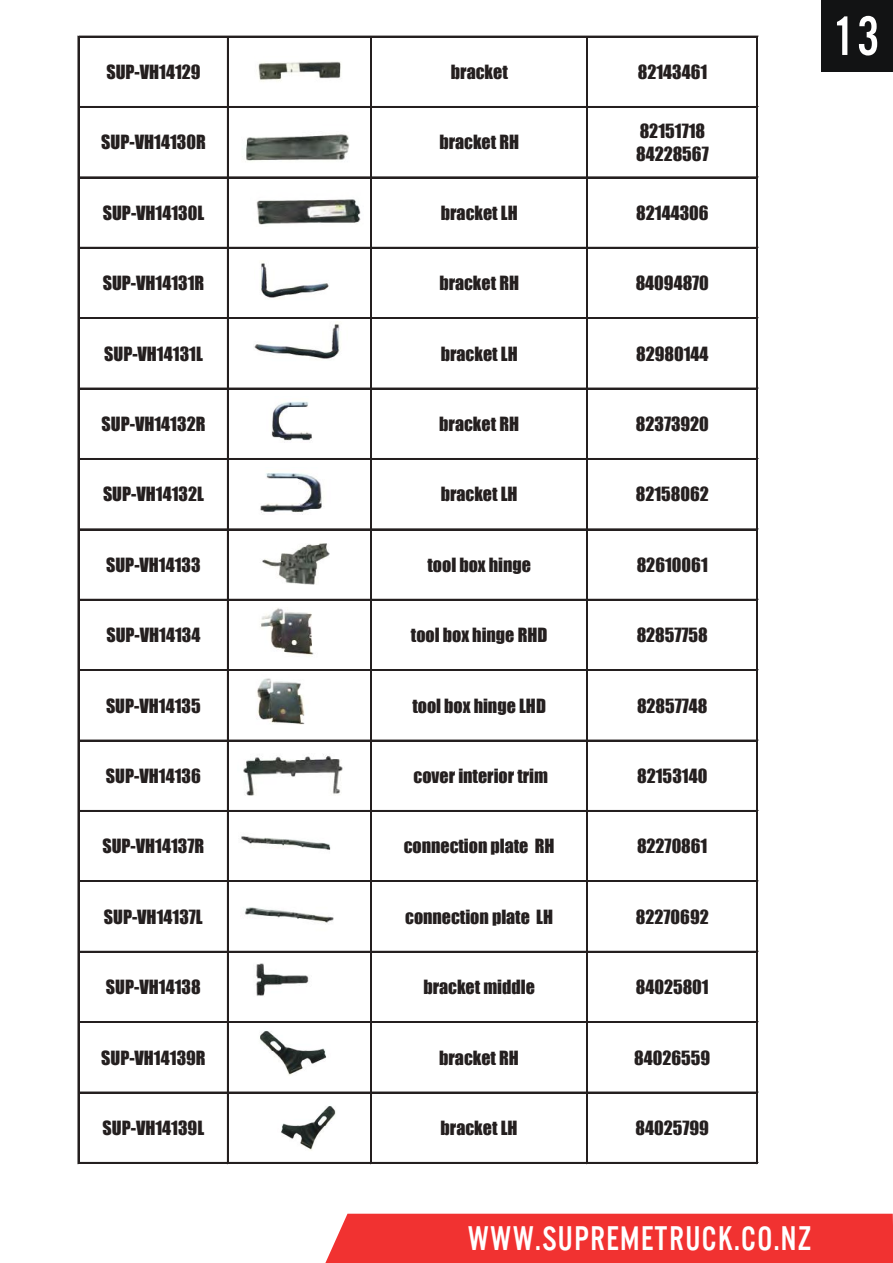
<style>
.page{position:relative;width:893px;height:1263px;background:#fff}
.page>*{position:absolute;margin:0;border:0;box-sizing:border-box;transform-origin:0 0}
.t1{font:57.9px "U.S.101";color:#fff;scale:.94 1}
.t2{font:35.4px "U.S.101";letter-spacing:.045em;color:#fff;scale:.94 1}
.t3{font:18px/23.5px "Impact";color:#241f1f}
</style>
<div class="page">
<div style="left:822px;top:0;width:71px;height:71px;background:#121314"></div>
<div style="left:325px;top:1214px;width:568px;height:49px;background:#f13231"></div>
<hr style="left:78px;top:36px;width:1px;height:1128px;background:#241f1f">
<hr style="left:227px;top:37px;width:2px;height:1127px;background:#241f1f">
<hr style="left:370px;top:37px;width:2px;height:1127px;background:#241f1f">
<hr style="left:586px;top:37px;width:2px;height:1127px;background:#241f1f">
<hr style="left:756px;top:38px;width:1px;height:1126px;background:#241f1f">
<hr style="left:757px;top:37px;width:1px;height:1127px;background:#241f1f">
<hr style="left:79px;top:36px;width:679px;height:1px;background:#241f1f">
<hr style="left:79px;top:106px;width:679px;height:2px;background:#241f1f">
<hr style="left:79px;top:177px;width:679px;height:1px;background:#241f1f">
<hr style="left:79px;top:247px;width:679px;height:2px;background:#241f1f">
<hr style="left:79px;top:317px;width:679px;height:1px;background:#241f1f">
<hr style="left:79px;top:318px;width:679px;height:1px;background:#241f1f">
<hr style="left:79px;top:388px;width:679px;height:1px;background:#241f1f">
<hr style="left:79px;top:458px;width:679px;height:2px;background:#241f1f">
<hr style="left:79px;top:529px;width:679px;height:1px;background:#241f1f">
<hr style="left:79px;top:599px;width:679px;height:2px;background:#241f1f">
<hr style="left:79px;top:669px;width:679px;height:1px;background:#241f1f">
<hr style="left:79px;top:670px;width:679px;height:1px;background:#241f1f">
<hr style="left:79px;top:740px;width:679px;height:1px;background:#241f1f">
<hr style="left:79px;top:810px;width:679px;height:2px;background:#241f1f">
<hr style="left:79px;top:880px;width:679px;height:1px;background:#241f1f">
<hr style="left:79px;top:881px;width:679px;height:1px;background:#241f1f">
<hr style="left:79px;top:951px;width:679px;height:2px;background:#241f1f">
<hr style="left:79px;top:1021px;width:679px;height:2px;background:#241f1f">
<hr style="left:79px;top:1092px;width:679px;height:1px;background:#241f1f">
<hr style="left:79px;top:1162px;width:679px;height:2px;background:#241f1f">
<img style="left:258px;top:61px;width:83px;height:21px">
<img style="left:246px;top:134px;width:104px;height:27px">
<img style="left:256px;top:199px;width:105px;height:26px">
<img style="left:261px;top:263px;width:68px;height:35px">
<img style="left:254px;top:324px;width:87px;height:35px">
<img style="left:271px;top:402px;width:41px;height:41px">
<img style="left:260px;top:473px;width:62px;height:40px">
<img style="left:262px;top:543px;width:68px;height:42px">
<img style="left:261px;top:608px;width:53px;height:48px">
<img style="left:243px;top:754px;width:100px;height:42px">
<img style="left:241px;top:836px;width:90px;height:14px">
<img style="left:244px;top:907px;width:90px;height:16px">
<img style="left:257px;top:678px;width:48px;height:47px">
<img style="left:256px;top:963px;width:53px;height:33px">
<img style="left:260px;top:1031px;width:67px;height:44px">
<img style="left:281px;top:1106px;width:55px;height:45px">
<p class="t3" style="left:106px;top:60px;width:96px">SUP-VH14129</p>
<p class="t3" style="left:451px;top:60px;width:58px">bracket</p>
<p class="t3" style="left:638px;top:60px;width:71px">82143461</p>
<p class="t3" style="left:101px;top:130px;width:106px">SUP-VH14130R</p>
<p class="t3" style="left:439px;top:130px;width:81px">bracket RH</p>
<p class="t3" style="left:636px;top:118px;width:74px">82151718<br>84228567</p>
<p class="t3" style="left:103px;top:201px;width:103px">SUP-VH14130L</p>
<p class="t3" style="left:441px;top:201px;width:78px">bracket LH</p>
<p class="t3" style="left:636px;top:201px;width:74px">82144306</p>
<p class="t3" style="left:103px;top:271px;width:103px">SUP-VH14131R</p>
<p class="t3" style="left:439px;top:271px;width:81px">bracket RH</p>
<p class="t3" style="left:636px;top:271px;width:75px">84094870</p>
<p class="t3" style="left:104px;top:341px;width:100px">SUP-VH14131L</p>
<p class="t3" style="left:441px;top:341px;width:78px">bracket LH</p>
<p class="t3" style="left:636px;top:341px;width:74px">82980144</p>
<p class="t3" style="left:102px;top:412px;width:105px">SUP-VH14132R</p>
<p class="t3" style="left:439px;top:412px;width:81px">bracket RH</p>
<p class="t3" style="left:636px;top:412px;width:75px">82373920</p>
<p class="t3" style="left:103px;top:482px;width:102px">SUP-VH14132L</p>
<p class="t3" style="left:441px;top:482px;width:78px">bracket LH</p>
<p class="t3" style="left:636px;top:482px;width:75px">82158062</p>
<p class="t3" style="left:106px;top:552px;width:96px">SUP-VH14133</p>
<p class="t3" style="left:428px;top:552px;width:105px">tool box hinge</p>
<p class="t3" style="left:637px;top:552px;width:73px">82610061</p>
<p class="t3" style="left:106px;top:623px;width:96px">SUP-VH14134</p>
<p class="t3" style="left:411px;top:623px;width:138px">tool box hinge RHD</p>
<p class="t3" style="left:637px;top:623px;width:73px">82857758</p>
<p class="t3" style="left:106px;top:693px;width:96px">SUP-VH14135</p>
<p class="t3" style="left:412px;top:693px;width:135px">tool box hinge LHD</p>
<p class="t3" style="left:637px;top:693px;width:72px">82857748</p>
<p class="t3" style="left:106px;top:764px;width:96px">SUP-VH14136</p>
<p class="t3" style="left:414px;top:764px;width:136px">cover interior trim</p>
<p class="t3" style="left:637px;top:764px;width:72px">82153140</p>
<p class="t3" style="left:102px;top:834px;width:103px">SUP-VH14137R</p>
<p class="t3" style="left:404px;top:834px;width:152px">connection plate RH</p>
<p class="t3" style="left:637px;top:834px;width:72px">82270861</p>
<p class="t3" style="left:104px;top:904px;width:100px">SUP-VH14137L</p>
<p class="t3" style="left:405px;top:904px;width:149px">connection plate LH</p>
<p class="t3" style="left:636px;top:904px;width:74px">82270692</p>
<p class="t3" style="left:106px;top:975px;width:96px">SUP-VH14138</p>
<p class="t3" style="left:423px;top:975px;width:113px">bracket middle</p>
<p class="t3" style="left:636px;top:975px;width:75px">84025801</p>
<p class="t3" style="left:101px;top:1045px;width:106px">SUP-VH14139R</p>
<p class="t3" style="left:439px;top:1045px;width:81px">bracket RH</p>
<p class="t3" style="left:634px;top:1045px;width:78px">84026559</p>
<p class="t3" style="left:103px;top:1116px;width:103px">SUP-VH14139L</p>
<p class="t3" style="left:441px;top:1116px;width:78px">bracket LH</p>
<p class="t3" style="left:636px;top:1116px;width:75px">84025799</p>
<h1 class="t1" style="left:833px;top:5px;width:51px">13</h1>
<h2 class="t2" style="left:468px;top:1219px;width:367px">WWW.SUPREMETRUCK.CO.NZ</h2>
</div>
